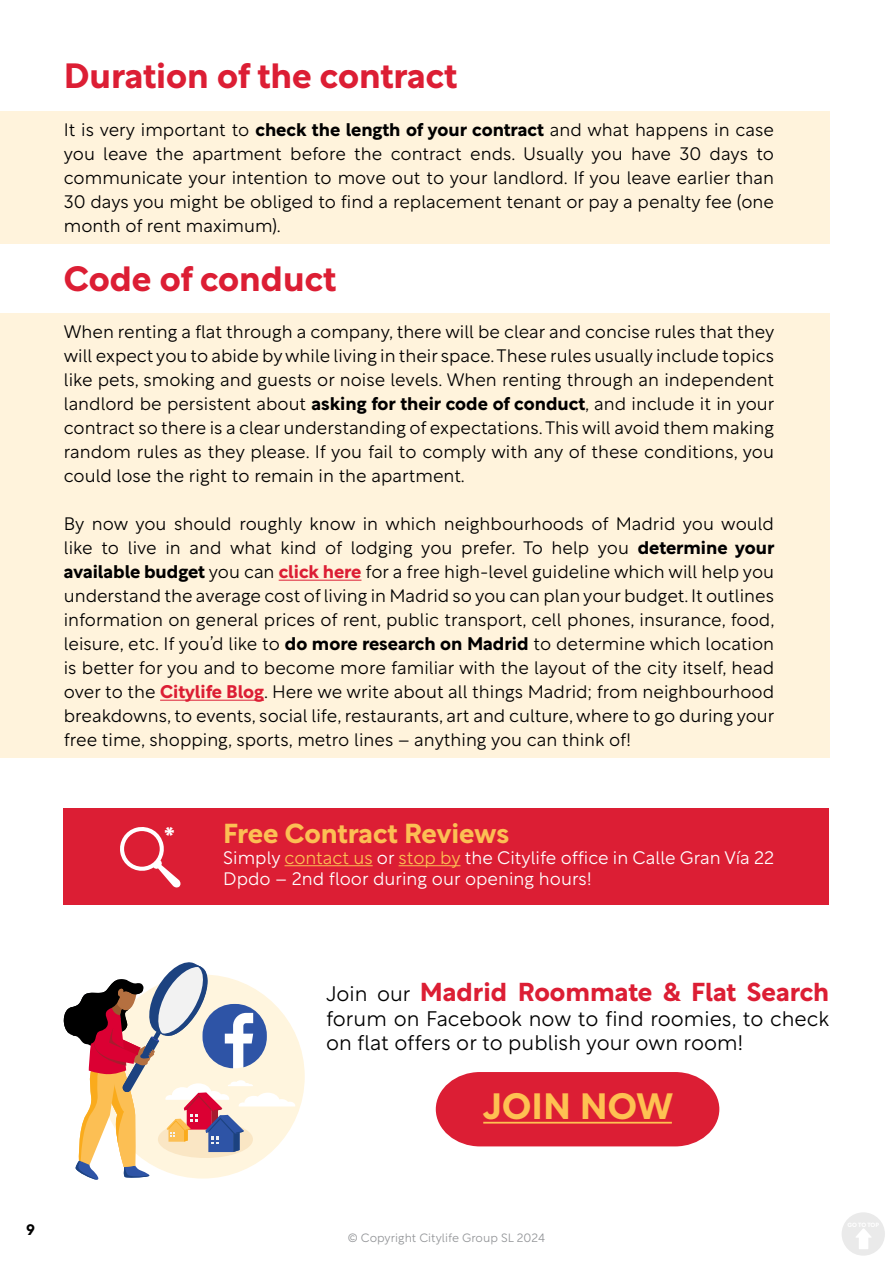
<style>
.page{position:relative;width:893px;height:1263px;background:#fff}
.page>*{position:absolute;margin:0;border:0;box-sizing:border-box;transform-origin:0 0}
.t1{font:700 36px "Rotunda";color:#fec152}
.t2{font:700 34.5px "Rotunda";color:#dc1e34}
.t3{font:700 30px "Rotunda";color:#fff}
.t4{font:700 27px "Rotunda";color:#fcbf54}
.t5{font:700 25.5px "Rotunda";color:#dc1e34}
.t6{font:300 21px/24px "Rotunda";color:#000}
.t7{font:300 18px/24px "Rotunda";color:#000;text-align:justify}
.t8{font:300 18px/21px "Rotunda";color:#fff}
.t9{font:700 15px "Rotunda";color:#000}
.t10{font:300 12px "Rotunda";color:#939598}
.s1{font-weight:700}
.s2{font-weight:700;color:#dc1e34}
.s3{color:#fcbf54}
.s4{font-weight:300;font-size:21px;color:#000}
</style>
<div class="page">
<div style="left:0;top:111px;width:829px;height:133px;background:#fff3dc"></div>
<div style="left:0;top:313px;width:829px;height:445px;background:#fff3dc"></div>
<hr style="left:279px;top:580px;width:82px;height:1px;background:#dc1e34">
<hr style="left:160px;top:700px;width:104px;height:1px;background:#dc1e34">
<div style="left:64px;top:808px;width:765px;height:97px;background:#dc1e34"></div>
<hr style="left:284px;top:865px;width:89px;height:1px;background:#fcbf54">
<hr style="left:399px;top:865px;width:61px;height:1px;background:#fcbf54">
<svg style="left:63px;top:962px;width:232px;height:218px"></svg>
<svg style="left:436px;top:1072px;width:283px;height:74px;background:#de2d41"></svg>
<hr style="left:483px;top:1122px;width:189px;height:1px;background:#fec152">
<svg style="left:120px;top:827px;width:60px;height:61px"></svg>
<div style="left:842px;top:1212px;width:43px;height:44px;background:#eaeaea;border-radius:50%"></div>
<svg style="left:856px;top:1228px;width:15px;height:21px"></svg>
<h2 class="t2" style="left:64px;top:48px;width:395px">Duration of the contract</h2>
<p class="t7" style="left:64px;top:116px;width:712px">It is very important to <span class="s1">check the length of your contract</span> and what happens in case you leave the apartment before the contract ends. Usually you have 30 days to communicate your intention to move out to your landlord. If you leave earlier than 30 days you might be obliged to find a replacement tenant or pay a penalty fee (one month of rent maximum).</p>
<h2 class="t2" style="left:64px;top:250px;width:274px">Code of conduct</h2>
<p class="t7" style="left:64px;top:318px;width:712px">When renting a flat through a company, there will be clear and concise rules that they will expect you to abide by while living in their space. These rules usually include topics like pets, smoking and guests or noise levels. When renting through an independent landlord be persistent about <span class="s1">asking for their code of conduct</span>, and include it in your contract so there is a clear understanding of expectations. This will avoid them making random rules as they please. If you fail to comply with any of these conditions, you could lose the right to remain in the apartment.</p>
<p class="t7" style="left:64px;top:510px;width:712px">By now you should roughly know in which neighbourhoods of Madrid you would like to live in and what kind of lodging you prefer. To help you <span class="s1">determine your available budget</span> you can <span class="s2">click here</span> for a free high-level guideline which will help you understand the average cost of living in Madrid so you can plan your budget. It outlines information on general prices of rent, public transport, cell phones, insurance, food, leisure, etc. If you’d like to <span class="s1">do more research on Madrid</span> to determine which location is better for you and to become more familiar with the layout of the city itself, head over to the <span class="s2">Citylife Blog</span>. Here we write about all things Madrid; from neighbourhood breakdowns, to events, social life, restaurants, art and culture, where to go during your free time, shopping, sports, metro lines – anything you can think of!</p>
<h3 class="t3" style="left:164px;top:814px;width:12px">*</h3>
<h3 class="t4" style="left:223px;top:811px;width:287px">Free Contract Reviews</h3>
<p class="t8" style="left:223px;top:845px;width:552px">Simply <span class="s3">contact us</span> or <span class="s3">stop by</span> the Citylife office in Calle Gran Vía 22<br>Dpdo – 2nd floor during our opening hours!</p>
<h3 class="t5" style="left:326px;top:971px;width:505px"><span class="s4">Join our</span> Madrid Roommate &amp; Flat Search</h3>
<p class="t6" style="left:326px;top:1004px;width:505px">forum on Facebook now to find roomies, to check on flat offers or to publish your own room!</p>
<h1 class="t1" style="left:483px;top:1077px;width:191px">JOIN NOW</h1>
<p class="t9" style="left:26px;top:1217px;width:10px">9</p>
<p class="t10" style="left:348px;top:1229px;width:199px">© Copyright Citylife Group SL 2024</p>
</div>
